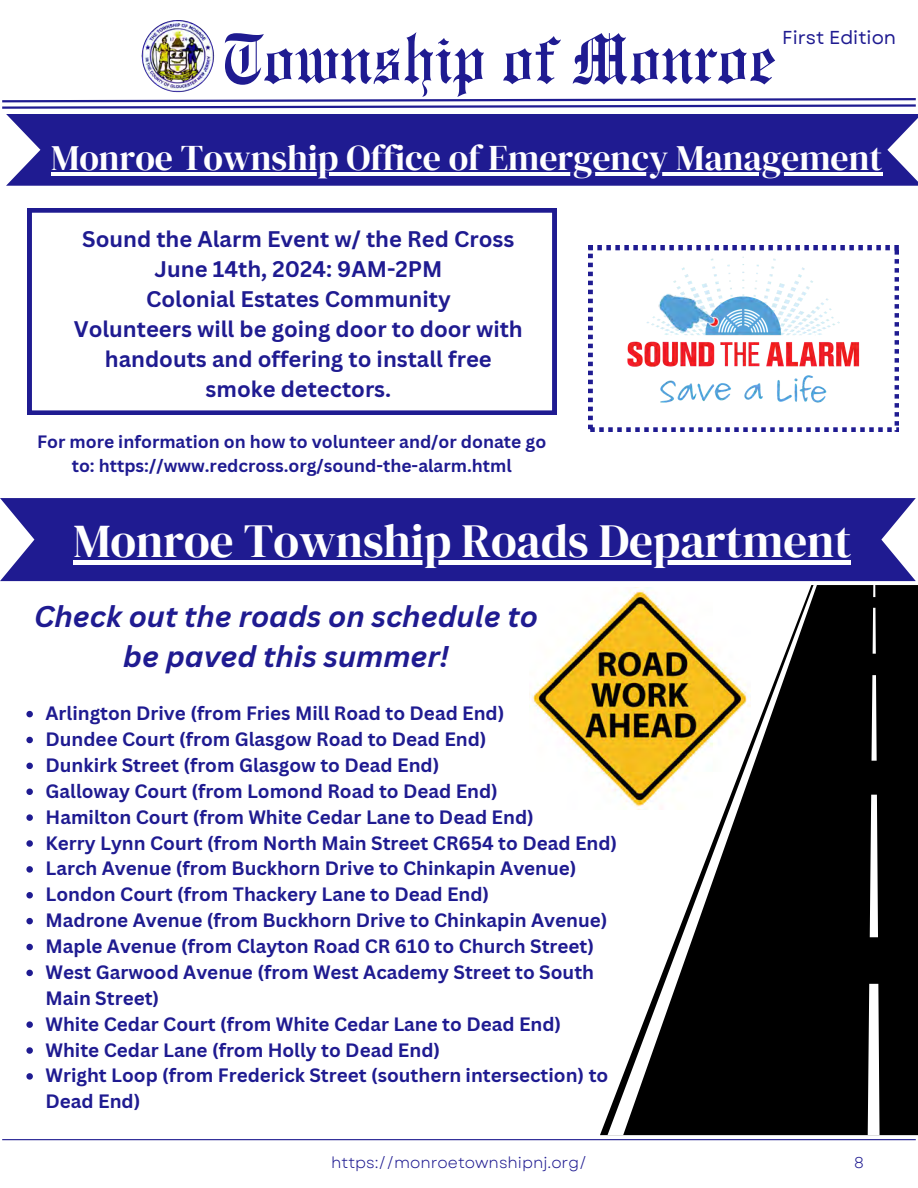
<style>
.page{position:relative;width:918px;height:1188px;background:#fff}
.page>*{position:absolute;margin:0;border:0;box-sizing:border-box;transform-origin:0 0}
.t1{font:70.5px "Engravers Old English BT";color:#1f1b91}
.t2{font:47.1px "DM Serif Display";color:#fff}
.t3{font:35.85px "DM Serif Display";color:#fff}
.t4{font:italic 700 29.1px/40.5px "Canva Sans";color:#1f1b91;text-align:center}
.t5{font:700 22.05px/30.2px "Canva Sans";color:#1f1b91;text-align:center}
.t6{font:700 18.9px/26px "Canva Sans";color:#1f1b91}
.t7{font:18.75px "Garet";color:#1f1b91}
.t8{font:700 17.4px/23.7px "Canva Sans";color:#1f1b91;text-align:center}
.t9{font:15.6px "Garet";color:#1f1b91}
</style>
<div class="page">
<svg style="left:2px;top:98px;width:914px;height:11px"></svg>
<hr style="left:2px;top:1139px;width:914px;height:1px;background:#1f1b91">
<div style="left:0;top:498px;width:916px;height:83px;background:#1f1b91"></div>
<img style="left:529px;top:627px;width:71px;height:142px">
<div style="left:6px;top:114px;width:912px;height:72px;background:#1f1b91"></div>
<svg style="left:27px;top:208px;width:529px;height:207px"></svg>
<svg style="left:588px;top:246px;width:311px;height:185px"></svg>
<img style="left:605px;top:253px;width:278px;height:172px">
<div style="left:600px;top:585px;width:318px;height:550px;background:#000"></div>
<svg style="left:607px;top:585px;width:210px;height:550px"></svg>
<svg style="left:868px;top:984px;width:12px;height:151px"></svg>
<svg style="left:870px;top:795px;width:8px;height:142px"></svg>
<svg style="left:872px;top:675px;width:5px;height:86px"></svg>
<svg style="left:873px;top:608px;width:3px;height:46px"></svg>
<svg style="left:873px;top:585px;width:2px;height:12px"></svg>
<svg style="left:26px;top:711px;width:7px;height:6px"></svg>
<svg style="left:26px;top:737px;width:7px;height:6px"></svg>
<svg style="left:26px;top:763px;width:7px;height:6px"></svg>
<svg style="left:26px;top:789px;width:7px;height:6px"></svg>
<svg style="left:26px;top:814px;width:7px;height:7px"></svg>
<svg style="left:26px;top:840px;width:7px;height:7px"></svg>
<svg style="left:26px;top:866px;width:7px;height:7px"></svg>
<svg style="left:26px;top:892px;width:7px;height:6px"></svg>
<svg style="left:26px;top:918px;width:7px;height:6px"></svg>
<svg style="left:26px;top:944px;width:7px;height:6px"></svg>
<svg style="left:26px;top:970px;width:7px;height:6px"></svg>
<svg style="left:26px;top:1021px;width:7px;height:7px"></svg>
<svg style="left:26px;top:1047px;width:7px;height:7px"></svg>
<svg style="left:26px;top:1073px;width:7px;height:7px"></svg>
<div style="left:73px;top:560px;width:778px;height:5px;background:#fff"></div>
<hr style="left:51px;top:173px;width:831px;height:3px;background:#fff">
<img style="left:141px;top:20px;width:74px;height:73px">
<p class="t1" style="left:222px;top:18px;width:555px">Township of Monroe</p>
<p class="t7" style="left:782px;top:24px;width:115px">First Edition</p>
<p class="t3" style="left:51px;top:133px;width:833px">Monroe Township Office of Emergency Management</p>
<p class="t5" style="left:74px;top:223px;width:451px">Sound the Alarm Event w/ the Red Cross<br>June 14th, 2024: 9AM-2PM<br>Colonial Estates Community<br>Volunteers will be going door to door with handouts and offering to install free smoke detectors.</p>
<p class="t8" style="left:37px;top:429px;width:511px">For more information on how to volunteer and/or donate go to: https://www.redcross.org/sound-the-alarm.html</p>
<p class="t2" style="left:73px;top:508px;width:780px">Monroe Township Roads Department</p>
<p class="t4" style="left:34px;top:595px;width:505px">Check out the roads on schedule to be paved this summer!</p>
<p class="t6" style="left:46px;top:700px;width:460px">Arlington Drive (from Fries Mill Road to Dead End)</p>
<h3 class="t6" style="left:46px;top:726px;width:443px">Dundee Court (from Glasgow Road to Dead End)</h3>
<h5 class="t6" style="left:46px;top:752px;width:395px">Dunkirk Street (from Glasgow to Dead End)</h5>
<h6 class="t6" style="left:46px;top:777px;width:454px">Galloway Court (from Lomond Road to Dead End)</h6>
<p class="t6" style="left:46px;top:803px;width:490px">Hamilton Court (from White Cedar Lane to Dead End)</p>
<h2 class="t6" style="left:46px;top:829px;width:573px">Kerry Lynn Court (from North Main Street CR654 to Dead End)</h2>
<p class="t6" style="left:46px;top:855px;width:533px">Larch Avenue (from Buckhorn Drive to Chinkapin Avenue)</p>
<p class="t6" style="left:46px;top:881px;width:445px">London Court (from Thackery Lane to Dead End)</p>
<h4 class="t6" style="left:46px;top:907px;width:563px">Madrone Avenue (from Buckhorn Drive to Chinkapin Avenue)</h4>
<p class="t6" style="left:46px;top:933px;width:550px">Maple Avenue (from Clayton Road CR 610 to Church Street)</p>
<p class="t6" style="left:46px;top:959px;width:550px">West Garwood Avenue (from West Academy Street to South<br>Main Street)</p>
<p class="t6" style="left:46px;top:1010px;width:517px">White Cedar Court (from White Cedar Lane to Dead End)</p>
<p class="t6" style="left:46px;top:1036px;width:396px">White Cedar Lane (from Holly to Dead End)</p>
<p class="t6" style="left:46px;top:1062px;width:564px">Wright Loop (from Frederick Street (southern intersection) to<br>Dead End)</p>
<p class="t9" style="left:331px;top:1151px;width:257px">https://monroetownshipnj.org/</p>
<p class="t9" style="left:854px;top:1151px;width:11px">8</p>
</div>
